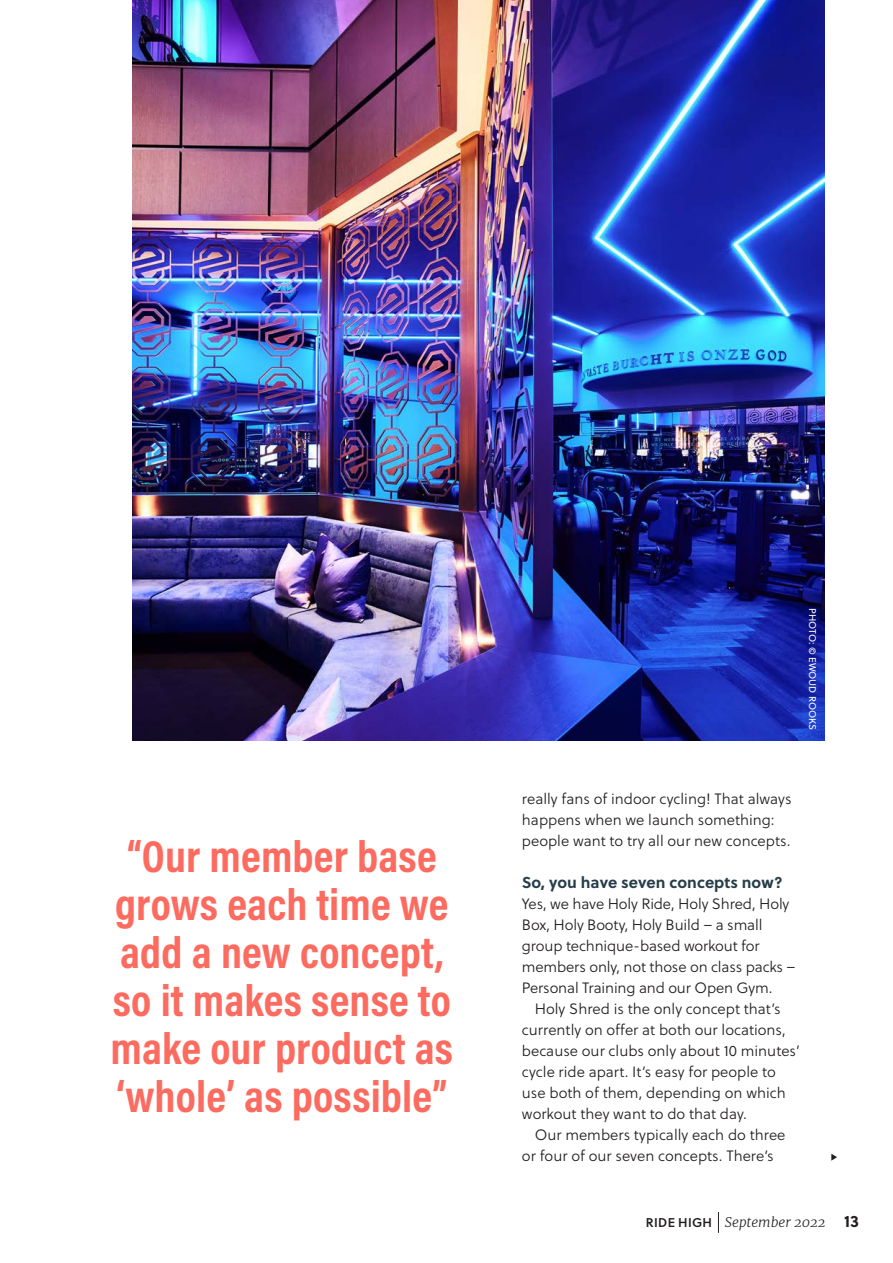
<style>
.page{position:relative;width:893px;height:1263px;background:#fff}
.page>*{position:absolute;margin:0;border:0;box-sizing:border-box;transform-origin:0 0}
.t1{font:700 45px/48px "Acumin Pro Cond";letter-spacing:.005em;color:#fc6b5f;text-align:center}
.t2{font:700 15.75px "Soleil";color:#273e4a}
.t3{font:15px/21px "Soleil Lt";color:#231f20}
.t4{font:italic 300 13.5px "Merriweather";color:#231f20}
.t5{font:9.75px "Soleil";color:#fff}
.s1{font-family:"Soleil Sb";font-weight:400;font-style:normal;font-size:12.75px}
.s2{font-family:"Soleil";font-weight:700;font-style:normal;font-size:16.5px}
</style>
<div class="page">
<svg style="left:718px;top:1212px;width:1px;height:21px"></svg>
<svg style="left:831px;top:1154px;width:6px;height:7px"></svg>
<img style="left:133px;top:0;width:692px;height:741px">
<h1 class="t1" style="left:111px;top:832px;width:344px">“Our member base grows each time we add a new concept, so it makes sense to make our product as ‘whole’ as possible”</h1>
<p class="t5" style="left:820px;top:608px;width:123px;rotate:90deg">PHOTO: © EWOUD ROOKS</p>
<p class="t3" style="left:522px;top:788px;width:271px">really fans of indoor cycling! That always happens when we launch something: people want to try all our new concepts.</p>
<p class="t2" style="left:522px;top:870px;width:262px">So, you have seven concepts now?</p>
<p class="t3" style="left:522px;top:893px;width:275px">Yes, we have Holy Ride, Holy Shred, Holy Box, Holy Booty, Holy Build – a small group technique-based workout for members only, not those on class packs – Personal Training and our Open Gym.</p>
<p class="t3" style="left:522px;top:998px;width:280px;text-indent:13px">Holy Shred is the only concept that’s currently on offer at both our locations, because our clubs only about 10 minutes’ cycle ride apart. It’s easy for people to use both of them, depending on which workout they want to do that day.</p>
<p class="t3" style="left:522px;top:1124px;width:265px;text-indent:13px">Our members typically each do three or four of our seven concepts. There’s</p>
<p class="t4" style="left:646px;top:1213px;width:214px"><span class="s1">RIDE HIGH</span> September 2022 <span class="s2">13</span></p>
</div>
